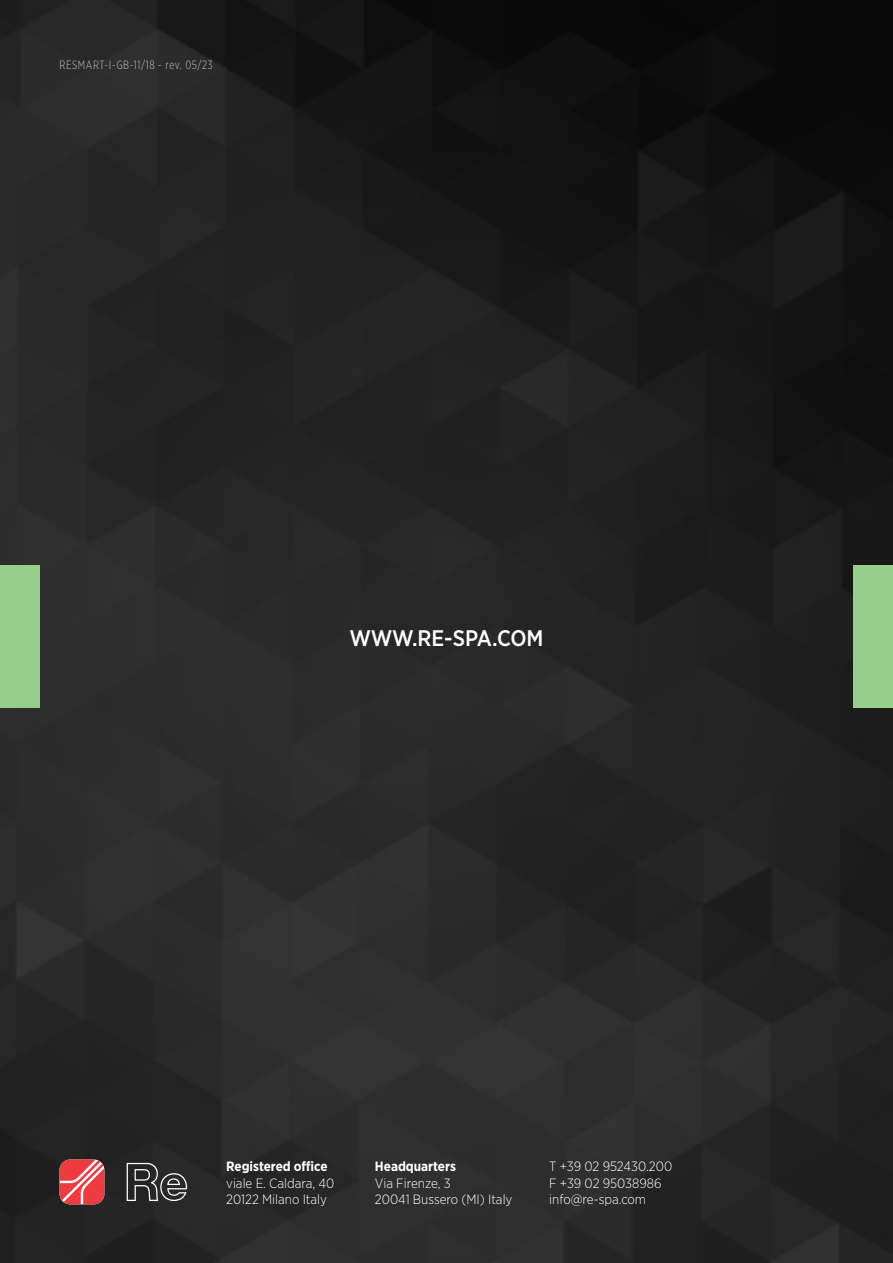
<style>
.page{position:relative;width:893px;height:1263px;background:#fff}
.page>*{position:absolute;margin:0;border:0;box-sizing:border-box;transform-origin:0 0}
.testo{font:500 22.5px "Gotham Narrow";letter-spacing:-.01em;color:#fff}
.testo-2{font:300 13.5px "Gotham Narrow";color:#fff}
.testo-3{font:700 13.5px "Gotham Narrow";color:#fff}
.Titolo_Italiano_2{font:300 12px "Gotham X Narrow";letter-spacing:.05em;color:#bcbdc0}
</style>
<div class="page">
<img style="left:0;top:0;width:893px;height:1263px">
<div style="left:854px;top:565px;width:39px;height:143px;background:#96ce8a"></div>
<div style="left:0;top:565px;width:39px;height:143px;background:#96ce8a"></div>
<svg style="left:60px;top:1159px;width:44px;height:45px;background:#e85d62"></svg>
<svg style="left:127px;top:1163px;width:60px;height:38px;background:#4f4f4f"></svg>
<p class="Titolo_Italiano_2" style="left:60px;top:58px;width:155px">RESMART-I-GB-11/18 - rev. 05/23</p>
<p class="testo" style="left:349px;top:623px;width:196px">WWW.RE-SPA.COM</p>
<p class="testo-3" style="left:226px;top:1158px;width:103px">Registered office</p>
<p class="testo-2" style="left:226px;top:1175px;width:110px">viale E. Caldara, 40</p>
<p class="testo-2" style="left:226px;top:1191px;width:102px">20122 Milano Italy</p>
<p class="testo-3" style="left:375px;top:1158px;width:83px">Headquarters</p>
<p class="testo-2" style="left:375px;top:1175px;width:77px">Via Firenze, 3</p>
<p class="testo-2" style="left:375px;top:1191px;width:139px">20041 Bussero (MI) Italy</p>
<p class="testo-2" style="left:549px;top:1158px;width:124px">T +39 02 952430.200</p>
<p class="testo-2" style="left:549px;top:1175px;width:114px">F +39 02 95038986</p>
<p class="testo-2" style="left:549px;top:1191px;width:98px">info@re-spa.com</p>
</div>
